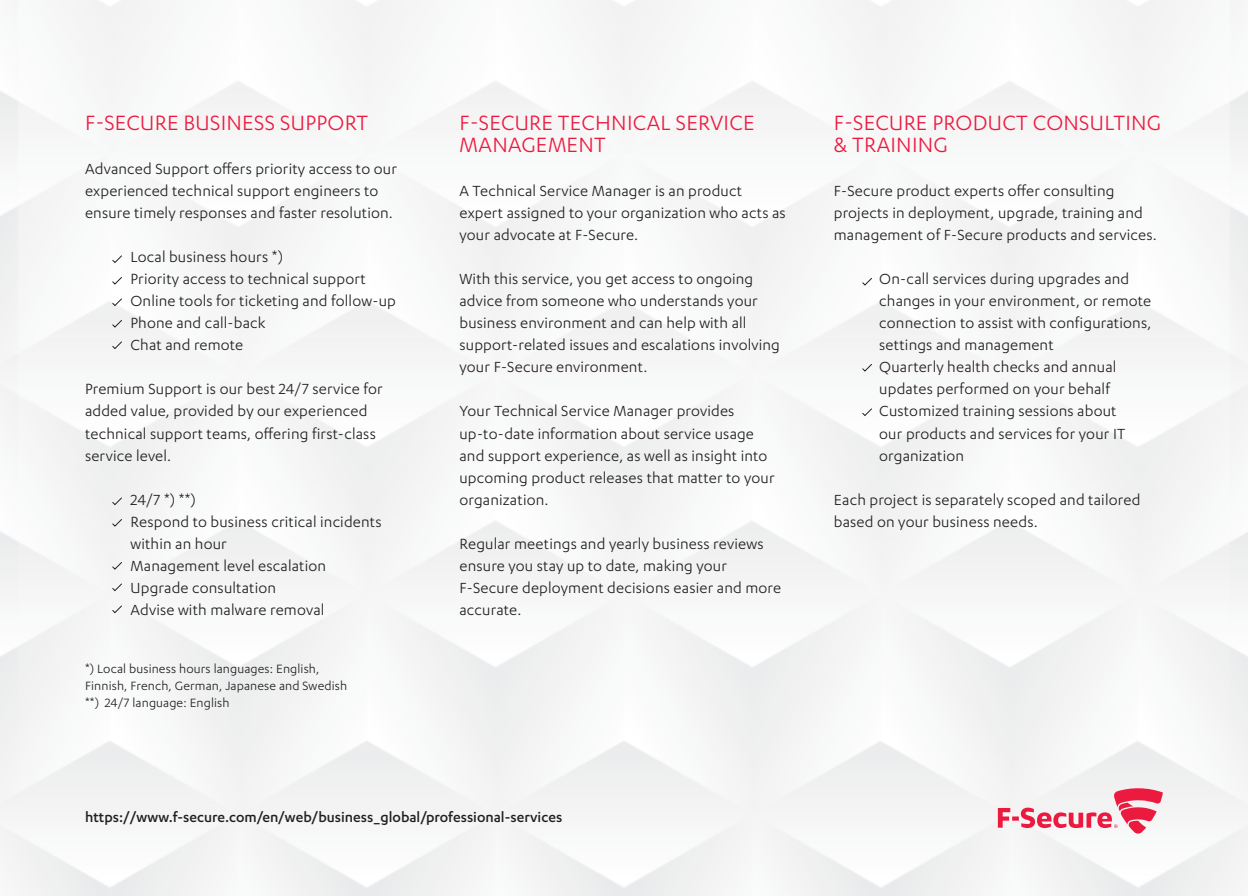
<style>
.page{position:relative;width:1248px;height:896px;background:#fff}
.page>*{position:absolute;margin:0;border:0;box-sizing:border-box;transform-origin:0 0}
.t1{font:24px/22px "F Secure Sans";letter-spacing:.01em;color:#ed1a40}
.t2{font:17px/22px "F Secure Sans";letter-spacing:.01em;color:#231f20}
.t3{font:500 16px "F Secure Sans";color:#231f20}
.t4{font:14px/16.8px "F Secure Sans";letter-spacing:.01em;color:#231f20}
</style>
<div class="page">
<div style="left:0;top:0;width:1247px;height:896px;background:#f6f6f6"></div>
<svg style="left:997px;top:787px;width:165px;height:47px"></svg>
<svg style="left:111px;top:254px;width:12px;height:10px"></svg>
<svg style="left:111px;top:276px;width:12px;height:9px"></svg>
<svg style="left:111px;top:297px;width:12px;height:10px"></svg>
<svg style="left:111px;top:319px;width:12px;height:9px"></svg>
<svg style="left:111px;top:340px;width:12px;height:10px"></svg>
<svg style="left:111px;top:496px;width:12px;height:10px"></svg>
<svg style="left:111px;top:518px;width:12px;height:9px"></svg>
<svg style="left:111px;top:561px;width:12px;height:9px"></svg>
<svg style="left:111px;top:582px;width:12px;height:10px"></svg>
<svg style="left:111px;top:604px;width:12px;height:10px"></svg>
<svg style="left:861px;top:277px;width:11px;height:9px"></svg>
<svg style="left:861px;top:407px;width:11px;height:10px"></svg>
<svg style="left:861px;top:363px;width:11px;height:9px"></svg>
<p class="t1" style="left:85px;top:111px;width:284px">F-SECURE BUSINESS SUPPORT</p>
<p class="t2" style="left:85px;top:158px;width:313px">Advanced Support offers priority access to our experienced technical support engineers to ensure timely responses and faster resolution.</p>
<p class="t2" style="left:130px;top:246px;width:154px">Local business hours *)</p>
<p class="t2" style="left:130px;top:268px;width:237px">Priority access to technical support</p>
<p class="t2" style="left:130px;top:290px;width:267px">Online tools for ticketing and follow-up</p>
<p class="t2" style="left:130px;top:312px;width:137px">Phone and call-back</p>
<p class="t2" style="left:130px;top:334px;width:114px">Chat and remote</p>
<p class="t2" style="left:85px;top:378px;width:299px">Premium Support is our best 24/7 service for added value, provided by our experienced technical support teams, offering first-class service level.</p>
<p class="t2" style="left:130px;top:488px;width:67px">24/7 *) **)</p>
<p class="t2" style="left:130px;top:510px;width:253px">Respond to business critical incidents within an hour</p>
<p class="t2" style="left:130px;top:554px;width:197px">Management level escalation</p>
<p class="t2" style="left:130px;top:576px;width:147px">Upgrade consultation</p>
<p class="t2" style="left:130px;top:598px;width:195px">Advise with malware removal</p>
<p class="t4" style="left:85px;top:660px;width:263px">*) Local business hours languages: English,<br>Finnish, French, German, Japanese and Swedish</p>
<p class="t4" style="left:85px;top:693px;width:146px">**) 24/7 language: English</p>
<p class="t1" style="left:459px;top:111px;width:296px">F-SECURE TECHNICAL SERVICE<br>MANAGEMENT</p>
<p class="t2" style="left:459px;top:180px;width:328px">A Technical Service Manager is an product expert assigned to your organization who acts as your advocate at F-Secure.</p>
<p class="t2" style="left:459px;top:268px;width:322px">With this service, you get access to ongoing advice from someone who understands your business environment and can help with all support-related issues and escalations involving your F-Secure environment.</p>
<p class="t2" style="left:459px;top:400px;width:317px">Your Technical Service Manager provides up-to-date information about service usage and support experience, as well as insight into upcoming product releases that matter to your organization.</p>
<p class="t2" style="left:459px;top:532px;width:323px">Regular meetings and yearly business reviews ensure you stay up to date, making your F-Secure deployment decisions easier and more accurate.</p>
<p class="t3" style="left:85px;top:808px;width:478px">https://www.f-secure.com/en/web/business_global/professional-services</p>
<p class="t1" style="left:833px;top:111px;width:329px">F-SECURE PRODUCT CONSULTING &amp; TRAINING</p>
<p class="t2" style="left:833px;top:180px;width:324px">F-Secure product experts offer consulting projects in deployment, upgrade, training and management of F-Secure products and services.</p>
<p class="t2" style="left:879px;top:268px;width:274px">On-call services during upgrades and changes in your environment, or remote connection to assist with configurations, settings and management</p>
<p class="t2" style="left:879px;top:356px;width:238px">Quarterly health checks and annual updates performed on your behalf</p>
<p class="t2" style="left:879px;top:400px;width:247px">Customized training sessions about our products and services for your IT organization</p>
<p class="t2" style="left:833px;top:488px;width:308px">Each project is separately scoped and tailored based on your business needs.</p>
</div>
